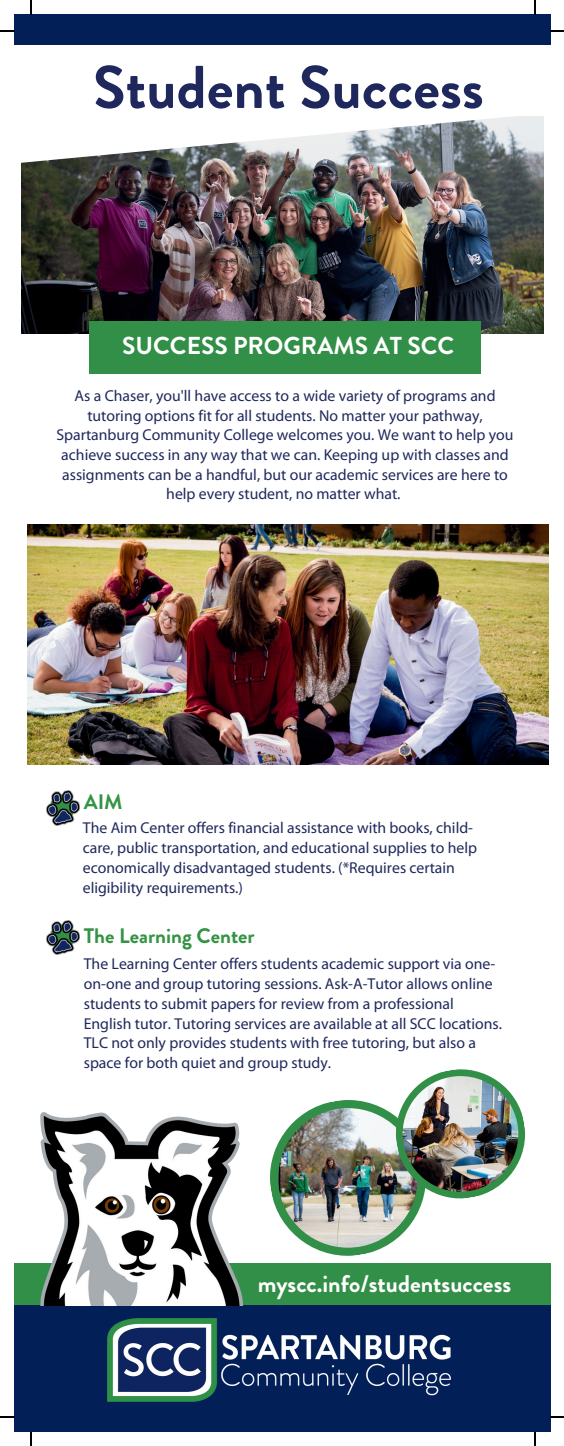
<style>
.page{position:relative;width:564px;height:1446px;background:#fff}
.page>*{position:absolute;margin:0;border:0;box-sizing:border-box;transform-origin:0 0}
.t1{font:700 60.2px "Brandon Grotesque";color:#1f285c}
.t2{font:700 24.5px "Brandon Grotesque";color:#fff}
.t3{font:700 23.97px "Brandon Grotesque";color:#fff}
.t4{font:700 21px "Brandon Grotesque";color:#349344}
.t5{font:15.75px/19.6px "Myriad Pro";color:#1f285c}
</style>
<div class="page">
<img style="left:22px;top:117px;width:521px;height:216px">
<div style="left:14px;top:1263px;width:536px;height:153px;background:#328f47"></div>
<div style="left:14px;top:1305px;width:536px;height:126px;background:#021f58"></div>
<svg style="left:21px;top:116px;width:514px;height:48px"></svg>
<img style="left:108px;top:1318px;width:342px;height:83px">
<div style="left:89px;top:321px;width:391px;height:53px;background:#328f47"></div>
<div style="left:14px;top:14px;width:536px;height:30px;background:#021f58"></div>
<img style="left:40px;top:1112px;width:203px;height:193px">
<img style="left:46px;top:791px;width:33px;height:34px">
<img style="left:46px;top:920px;width:33px;height:34px">
<img style="left:27px;top:525px;width:521px;height:240px">
<img style="left:270px;top:1069px;width:255px;height:187px">
<img style="left:402px;top:1076px;width:116px;height:115px;border-radius:50%">
<svg style="left:30px;top:0;width:2px;height:14px"></svg>
<svg style="left:0;top:30px;width:14px;height:1px"></svg>
<svg style="left:534px;top:0;width:2px;height:14px"></svg>
<svg style="left:550px;top:30px;width:14px;height:1px"></svg>
<svg style="left:30px;top:1432px;width:2px;height:14px"></svg>
<svg style="left:0;top:1416px;width:14px;height:2px"></svg>
<svg style="left:534px;top:1432px;width:2px;height:14px"></svg>
<svg style="left:550px;top:1416px;width:14px;height:2px"></svg>
<h1 class="t1" style="left:93px;top:45px;width:392px">Student Success</h1>
<h2 class="t2" style="left:122px;top:328px;width:333px">SUCCESS PROGRAMS AT SCC</h2>
<p class="t5" style="left:57px;top:385px;width:458px;text-align:center">As a Chaser, you'll have access to a wide variety of programs and tutoring options fit for all students. No matter your pathway, Spartanburg Community College welcomes you. We want to help you achieve success in any way that we can. Keeping up with classes and assignments can be a handful, but our academic services are here to help every student, no matter what.</p>
<h3 class="t4" style="left:84px;top:787px;width:40px">AIM</h3>
<p class="t5" style="left:83px;top:818px;width:395px">The Aim Center offers financial assistance with books, child&shy;care, public transportation, and educational supplies to help economically disadvantaged students. (*Requires certain eligibility requirements.)</p>
<h3 class="t4" style="left:84px;top:920px;width:172px">The Learning Center</h3>
<p class="t5" style="left:84px;top:954px;width:419px">The Learning Center offers students academic support via one&shy;on-one and group tutoring sessions. Ask-A-Tutor allows online students to submit papers for review from a professional English tutor. Tutoring services are available at all SCC locations.<br>TLC not only provides students with free tutoring, but also a space for both quiet and group study.</p>
<h3 class="t3" style="left:257px;top:1266px;width:255px">myscc.info/studentsuccess</h3>
</div>
